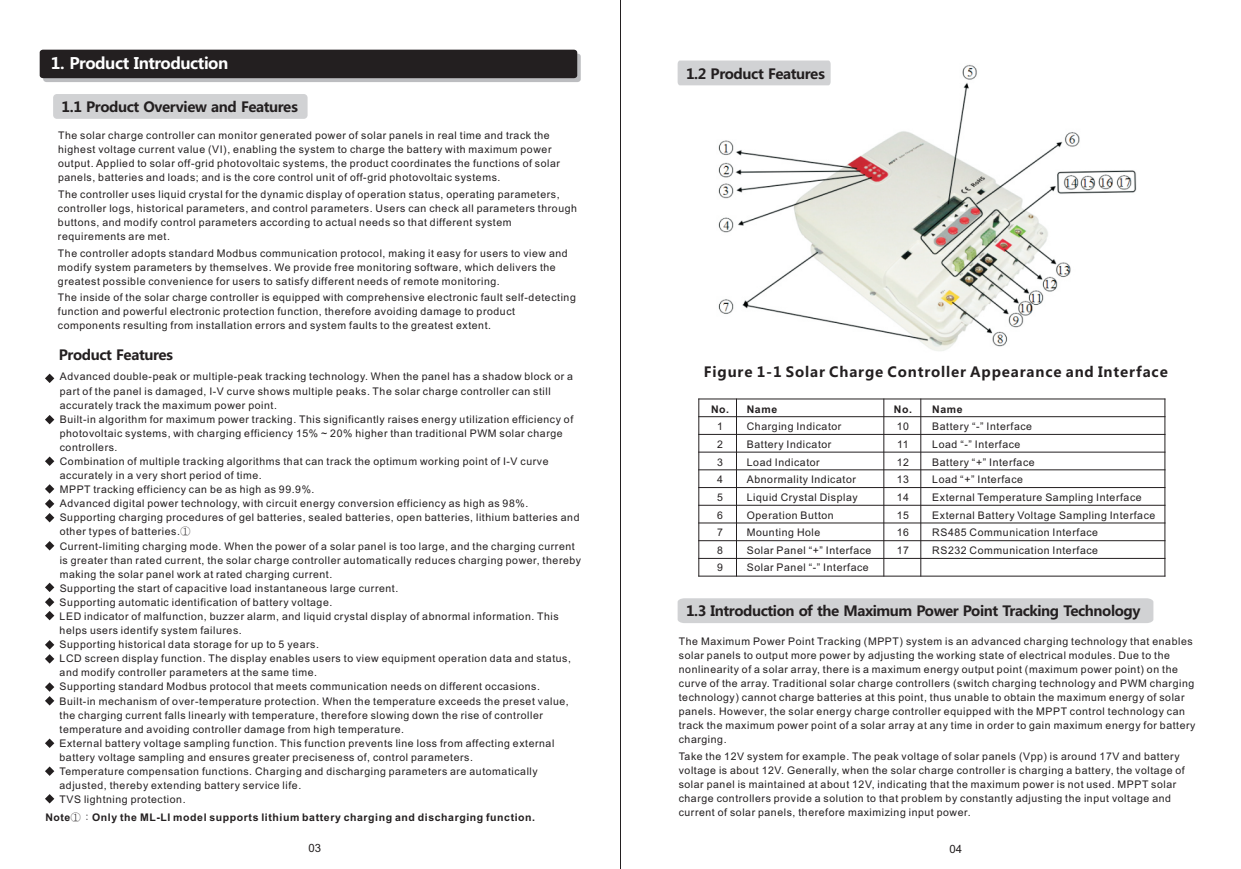
<style>
.page{position:relative;width:1241px;height:869px;background:#fff}
.page>*{position:absolute;margin:0;border:0;box-sizing:border-box;transform-origin:0 0}
.t1{font:700 15.75px "Microsoft Ya Hei";letter-spacing:-.03em;color:#fff}
.t2{font:700 14px "Microsoft Ya Hei";letter-spacing:-.03em;color:#231f20}
.t3{font:700 14px "Microsoft Ya Hei";letter-spacing:.06em;color:#231f20}
.t4{font:11.38px "Arial";color:#231f20}
.t5{font:10.5px/14px "Arial";letter-spacing:.055em;color:#231f20}
.t6{font:700 10.5px "Arial";letter-spacing:.055em;color:#231f20}
.s1{font-family:"Batang"}
.s2{font-family:"Batang";font-weight:400}
</style>
<div class="page">
<img style="left:702px;top:64px;width:435px;height:287px">
<hr style="left:620px;top:0;width:1px;height:868px;background:#231f20">
<svg style="left:43px;top:53px;width:537px;height:29px;background:#b4b4b7"></svg>
<div style="left:40px;top:50px;width:537px;height:28px;background:#231f20;border-radius:3px"></div>
<div style="left:53px;top:94px;width:254px;height:25px;background:#d1d2d4;border-radius:4px"></div>
<svg style="left:45px;top:415px;width:9px;height:9px"></svg>
<svg style="left:45px;top:373px;width:9px;height:10px"></svg>
<svg style="left:45px;top:499px;width:9px;height:23px"></svg>
<svg style="left:45px;top:541px;width:9px;height:9px"></svg>
<svg style="left:45px;top:582px;width:9px;height:9px"></svg>
<svg style="left:45px;top:682px;width:9px;height:23px"></svg>
<svg style="left:45px;top:738px;width:9px;height:9px"></svg>
<svg style="left:45px;top:456px;width:9px;height:9px"></svg>
<svg style="left:45px;top:484px;width:9px;height:9px"></svg>
<svg style="left:45px;top:597px;width:9px;height:23px"></svg>
<svg style="left:45px;top:640px;width:9px;height:23px"></svg>
<svg style="left:45px;top:794px;width:9px;height:9px"></svg>
<svg style="left:45px;top:766px;width:9px;height:9px"></svg>
<div style="left:677px;top:60px;width:153px;height:25px;background:#d1d2d4"></div>
<hr style="left:698px;top:398px;width:1px;height:178px;background:#231f20">
<hr style="left:736px;top:398px;width:1px;height:178px;background:#231f20">
<hr style="left:883px;top:398px;width:1px;height:178px;background:#231f20">
<hr style="left:920px;top:398px;width:1px;height:178px;background:#231f20">
<hr style="left:1164px;top:398px;width:1px;height:178px;background:#231f20">
<hr style="left:698px;top:575px;width:467px;height:1px;background:#231f20">
<hr style="left:698px;top:557px;width:467px;height:1px;background:#231f20">
<hr style="left:698px;top:540px;width:467px;height:1px;background:#231f20">
<hr style="left:698px;top:522px;width:467px;height:1px;background:#231f20">
<hr style="left:698px;top:504px;width:467px;height:1px;background:#231f20">
<hr style="left:698px;top:487px;width:467px;height:1px;background:#231f20">
<hr style="left:698px;top:469px;width:467px;height:1px;background:#231f20">
<hr style="left:698px;top:451px;width:467px;height:1px;background:#231f20">
<hr style="left:698px;top:433px;width:467px;height:1px;background:#231f20">
<hr style="left:698px;top:416px;width:467px;height:1px;background:#231f20">
<hr style="left:698px;top:398px;width:467px;height:1px;background:#231f20">
<div style="left:677px;top:598px;width:476px;height:24px;background:#d1d2d4"></div>
<h1 class="t1" style="left:51px;top:56px;width:179px">1. Product Introduction</h1>
<h2 class="t2" style="left:61px;top:101px;width:238px">1.1 Product Overview and Features</h2>
<p class="t5" style="left:58px;top:129px;width:503px">The solar charge controller can monitor generated power of solar panels in real time and track the highest voltage current value (VI), enabling the system to charge the battery with maximum power output. Applied to solar off-grid photovoltaic systems, the product coordinates the functions of solar panels, batteries and loads; and is the core control unit of off-grid photovoltaic systems.</p>
<p class="t5" style="left:58px;top:188px;width:520px">The controller uses liquid crystal for the dynamic display of operation status, operating parameters, controller logs, historical parameters, and control parameters. Users can check all parameters through buttons, and modify control parameters according to actual needs so that different system requirements are met.</p>
<p class="t5" style="left:58px;top:247px;width:511px">The controller adopts standard Modbus communication protocol, making it easy for users to view and modify system parameters by themselves. We provide free monitoring software, which delivers the greatest possible convenience for users to satisfy different needs of remote monitoring.</p>
<p class="t5" style="left:58px;top:291px;width:519px">The inside of the solar charge controller is equipped with comprehensive electronic fault self-detecting function and powerful electronic protection function, therefore avoiding damage to product components resulting from installation errors and system faults to the greatest extent.</p>
<h2 class="t2" style="left:59px;top:348px;width:116px">Product Features</h2>
<h2 class="t2" style="left:686px;top:67px;width:140px">1.2 Product Features</h2>
<h2 class="t3" style="left:703px;top:365px;width:465px">Figure 1-1 Solar Charge Controller Appearance and Interface</h2>
<p class="t6" style="left:746px;top:405px;width:32px">Name</p>
<p class="t5" style="left:746px;top:418px;width:126px;line-height:17.7px">Charging Indicator<br>Battery Indicator<br>Load Indicator<br>Abnormality Indicator<br>Liquid Crystal Display<br>Operation Button<br>Mounting Hole<br>Solar Panel “+” Interface<br>Solar Panel “-” Interface</p>
<p class="t5" style="left:59px;top:370px;width:523px">Advanced double-peak or multiple-peak tracking technology. When the panel has a shadow block or a part of the panel is damaged, I-V curve shows multiple peaks. The solar charge controller can still accurately track the maximum power point.<br>Built-in algorithm for maximum power tracking. This significantly raises energy utilization efficiency of photovoltaic systems, with charging efficiency 15% ~ 20% higher than traditional PWM solar charge controllers.<br>Combination of multiple tracking algorithms that can track the optimum working point of I-V curve accurately in a very short period of time.<br>MPPT tracking efficiency can be as high as 99.9%.<br>Advanced digital power technology, with circuit energy conversion efficiency as high as 98%.<br>Supporting charging procedures of gel batteries, sealed batteries, open batteries, lithium batteries and other types of batteries.<span class="s1">①<br></span>Current-limiting charging mode. When the power of a solar panel is too large, and the charging current is greater than rated current, the solar charge controller automatically reduces charging power, thereby making the solar panel work at rated charging current.<br>Supporting the start of capacitive load instantaneous large current.<br>Supporting automatic identification of battery voltage.<br>LED indicator of malfunction, buzzer alarm, and liquid crystal display of abnormal information. This helps users identify system failures.<br>Supporting historical data storage for up to 5 years.<br>LCD screen display function. The display enables users to view equipment operation data and status, and modify controller parameters at the same time.<br>Supporting standard Modbus protocol that meets communication needs on different occasions.<br>Built-in mechanism of over-temperature protection. When the temperature exceeds the preset value, the charging current falls linearly with temperature, therefore slowing down the rise of controller temperature and avoiding controller damage from high temperature.<br>External battery voltage sampling function. This function prevents line loss from affecting external battery voltage sampling and ensures greater preciseness of, control parameters.<br>Temperature compensation functions. Charging and discharging parameters are automatically adjusted, thereby extending battery service life.<br>TVS lightning protection.</p>
<p class="t4" style="left:308px;top:843px;width:14px">03</p>
<p class="t4" style="left:949px;top:843px;width:14px">04</p>
<p class="t6" style="left:711px;top:405px;width:20px">No.</p>
<p class="t5" style="left:717px;top:418px;width:7px;line-height:17.7px;text-align:justify">1<br>2<br>3<br>4<br>5<br>6<br>7<br>8<br>9</p>
<p class="t6" style="left:893px;top:405px;width:20px">No.</p>
<p class="t5" style="left:896px;top:418px;width:14px;line-height:17.7px;text-align:justify">10<br>11<br>12<br>13<br>14<br>15<br>16<br>17</p>
<p class="t6" style="left:932px;top:405px;width:32px">Name</p>
<p class="t5" style="left:932px;top:418px;width:224px;line-height:17.7px">Battery “-” Interface<br>Load “-” Interface<br>Battery “+” Interface<br>Load “+” Interface<br>External Temperature Sampling Interface<br>External Battery Voltage Sampling Interface<br>RS485 Communication Interface<br>RS232 Communication Interface</p>
<h2 class="t2" style="left:686px;top:604px;width:456px">1.3 Introduction of the Maximum Power Point Tracking Technology</h2>
<p class="t5" style="left:678px;top:634px;width:518px">The Maximum Power Point Tracking (MPPT) system is an advanced charging technology that enables solar panels to output more power by adjusting the working state of electrical modules. Due to the nonlinearity of a solar array, there is a maximum energy output point (maximum power point) on the curve of the array. Traditional solar charge controllers (switch charging technology and PWM charging technology) cannot charge batteries at this point, thus unable to obtain the maximum energy of solar panels. However, the solar energy charge controller equipped with the MPPT control technology can track the maximum power point of a solar array at any time in order to gain maximum energy for battery charging.</p>
<p class="t5" style="left:678px;top:749px;width:507px">Take the 12V system for example. The peak voltage of solar panels (Vpp) is around 17V and battery voltage is about 12V. Generally, when the solar charge controller is charging a battery, the voltage of solar panel is maintained at about 12V, indicating that the maximum power is not used. MPPT solar charge controllers provide a solution to that problem by constantly adjusting the input voltage and current of solar panels, therefore maximizing input power.</p>
<p class="t6" style="left:45px;top:812px;width:491px">Note<span class="s2">①：</span>Only the ML-LI model supports lithium battery charging and discharging function.</p>
</div>
